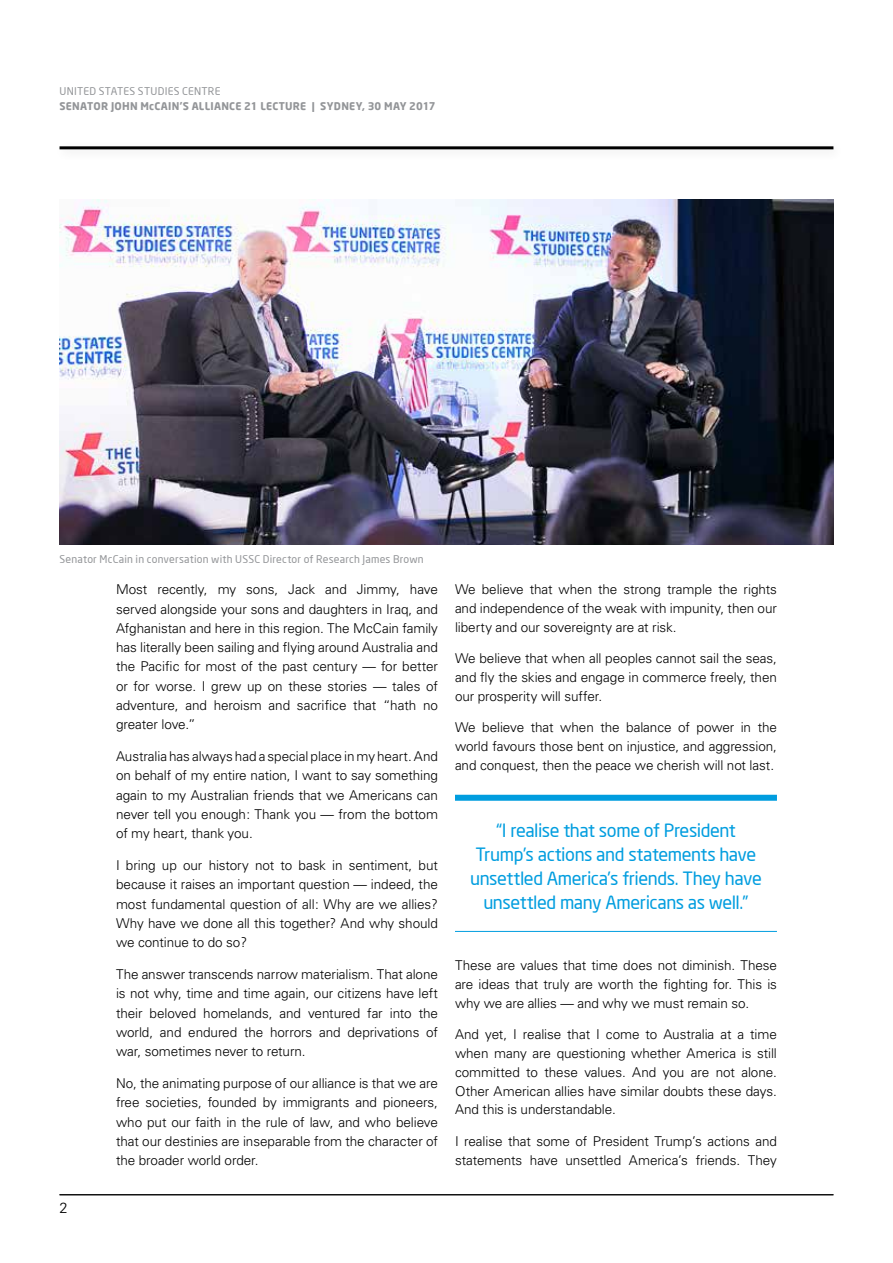
<style>
.page{position:relative;width:893px;height:1263px;background:#fff}
.page>*{position:absolute;margin:0;border:0;box-sizing:border-box;transform-origin:0 0}
.t1{font:18px/24px "Neo Sans Pro";letter-spacing:-.025em;color:#009ddf;text-align:center}
.t2{font:300 14.7px "Univers";color:#000}
.t3{font:300 13.5px/19.2px "Univers";letter-spacing:-.005em;color:#000;text-align:justify}
.t4{font:10.5px "Neo Sans";letter-spacing:.02em;color:#939598}
.t5{font:700 10.5px "Neo Sans";letter-spacing:.025em;color:#939598}
</style>
<div class="page">
<div style="left:54px;top:140px;width:791px;height:21px;background:#000;opacity:.12"></div>
<hr style="left:60px;top:146px;width:773px;height:3px;background:#000">
<div style="left:56px;top:1188px;width:787px;height:19px;background:#000;opacity:.12"></div>
<hr style="left:60px;top:1194px;width:773px;height:1px;background:#000">
<div style="left:455px;top:795px;width:322px;height:6px;background:#009ddf"></div>
<hr style="left:455px;top:931px;width:322px;height:1px;background:#009ddf">
<img style="left:60px;top:200px;width:773px;height:344px">
<p class="t4" style="left:60px;top:84px;width:162px">UNITED STATES STUDIES CENTRE</p>
<p class="t5" style="left:60px;top:100px;width:378px">SENATOR JOHN McCAIN’S ALLIANCE 21 LECTURE | SYDNEY, 30 MAY 2017</p>
<p class="t4" style="left:60px;top:552px;width:366px">Senator McCain in conversation with USSC Director of Research James Brown</p>
<p class="t2" style="left:60px;top:1199px;width:10px">2</p>
<p class="t3" style="left:116px;top:580px;width:323px">Most recently, my sons, Jack and Jimmy, have served alongside your sons and daughters in Iraq, and Afghanistan and here in this region. The McCain family has literally been sailing and flying around Australia and the Pacific for most of the past century — for better or for worse. I grew up on these stories — tales of adventure, and heroism and sacrifice that “hath no greater love.”</p>
<p class="t3" style="left:116px;top:747px;width:323px">Australia has always had a special place in my heart. And on behalf of my entire nation, I want to say something again to my Australian friends that we Americans can never tell you enough: Thank you — from the bottom of my heart, thank you.</p>
<p class="t3" style="left:116px;top:856px;width:323px">I bring up our history not to bask in sentiment, but because it raises an important question — indeed, the most fundamental question of all: Why are we allies?<br>Why have we done all this together? And why should we continue to do so?</p>
<p class="t3" style="left:116px;top:965px;width:323px">The answer transcends narrow materialism. That alone is not why, time and time again, our citizens have left their beloved homelands, and ventured far into the world, and endured the horrors and deprivations of war, sometimes never to return.</p>
<p class="t3" style="left:116px;top:1074px;width:323px">No, the animating purpose of our alliance is that we are free societies, founded by immigrants and pioneers, who put our faith in the rule of law, and who believe that our destinies are inseparable from the character of the broader world order.</p>
<p class="t3" style="left:455px;top:580px;width:323px;line-height:18.8px">We believe that when the strong trample the rights and independence of the weak with impunity, then our liberty and our sovereignty are at risk.</p>
<p class="t3" style="left:455px;top:649px;width:323px;line-height:18.8px">We believe that when all peoples cannot sail the seas, and fly the skies and engage in commerce freely, then our prosperity will suffer.</p>
<p class="t3" style="left:455px;top:718px;width:323px;line-height:18.8px">We believe that when the balance of power in the world favours those bent on injustice, and aggression, and conquest, then the peace we cherish will not last.</p>
<h1 class="t1" style="left:470px;top:818px;width:293px">“I realise that some of President Trump’s actions and statements have unsettled America’s friends. They have unsettled many Americans as well.”</h1>
<p class="t3" style="left:455px;top:956px;width:323px;line-height:18.8px">These are values that time does not diminish. These are ideas that truly are worth the fighting for. This is why we are allies — and why we must remain so.</p>
<p class="t3" style="left:455px;top:1025px;width:323px;line-height:18.8px">And yet, I realise that I come to Australia at a time when many are questioning whether America is still committed to these values. And you are not alone.<br>Other American allies have similar doubts these days.<br>And this is understandable.</p>
<p class="t3" style="left:455px;top:1132px;width:323px;line-height:18.8px">I realise that some of President Trump’s actions and statements have unsettled America’s friends. They</p>
</div>
